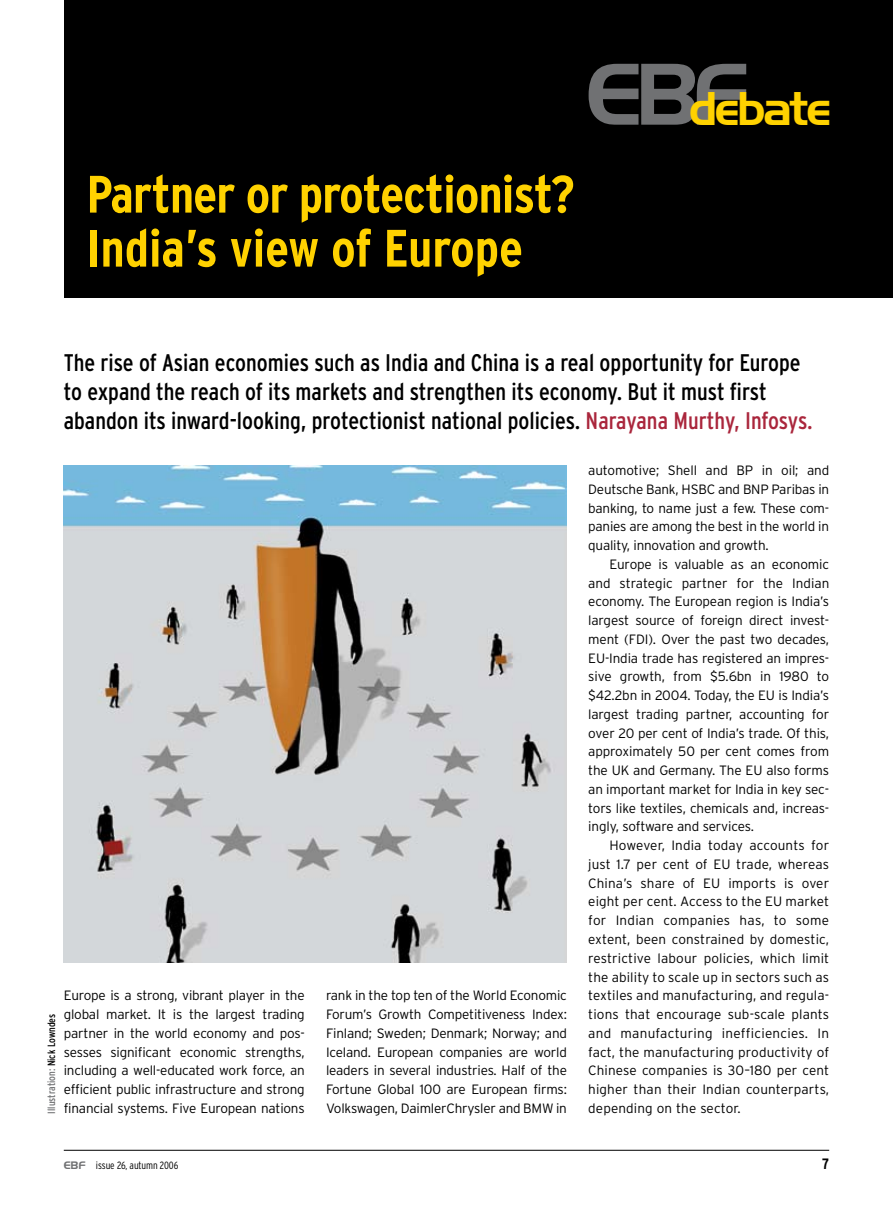
<style>
.page{position:relative;width:893px;height:1212px;background:#fff}
.page>*{position:absolute;margin:0;border:0;box-sizing:border-box;transform-origin:0 0}
.t1{font:700 condensed 52.5px/54px "Interstate";letter-spacing:-.015em;color:#ffd200}
.t2{font:45.9px "Handel Gothic BT";letter-spacing:-.05em;color:#ffd200}
.t3{font:condensed 24px/29.2px "Interstate";color:#000}
.t4{font:300 13.5px/18.8px "Interstate";letter-spacing:-.015em;color:#000;text-align:justify}
.t5{font:300 13.5px "Interstate";letter-spacing:.01em;color:#000}
.t6{font:condensed 10.5px "Interstate";color:#707173}
.t7{font:300 condensed 10.5px "Interstate";letter-spacing:-.01em;color:#000}
.s1{font-size:84.75px;color:#707173}
.s2{color:#aa263c}
.s3{color:#000}
.s4{font-family:"Handel Gothic BT";font-weight:400;font-stretch:normal;color:#707173}
</style>
<div class="page">
<div style="left:64px;top:0;width:829px;height:298px;background:#000"></div>
<img style="left:64px;top:465px;width:503px;height:498px">
<hr style="left:64px;top:1150px;width:765px;height:1px;background:#000">
<h2 class="t2" style="left:586px;top:80px;width:246px"><span class="s1">EBF</span>debate</h2>
<h1 class="t1" style="left:87px;top:167px;width:490px">Partner or protectionist?<br>India’s view of Europe</h1>
<p class="t3" style="left:64px;top:348px;width:750px">The rise of Asian economies such as India and China is a real opportunity for Europe to expand the reach of its markets and strengthen its economy. But it must first abandon its inward-looking, protectionist national policies. <span class="s2">Narayana Murthy, Infosys.</span></p>
<p class="t6" style="left:46px;top:1113px;width:101px;rotate:-90deg">Illustration: <span class="s3">Nick Lowndes</span></p>
<p class="t4" style="left:64px;top:986px;width:242px">Europe is a strong, vibrant player in the global market. It is the largest trading partner in the world economy and pos&shy;sesses significant economic strengths, including a well-educated work force, an efficient public infrastructure and strong financial systems. Five European nations</p>
<p class="t4" style="left:326px;top:986px;width:242px">rank in the top ten of the World Economic Forum’s Growth Competitiveness Index:<br>Finland; Sweden; Denmark; Norway; and Iceland. European companies are world leaders in several industries. Half of the Fortune Global 100 are European firms:<br>Volkswagen, DaimlerChrysler and BMW in</p>
<p class="t4" style="left:588px;top:461px;width:243px">automotive; Shell and BP in oil; and Deutsche Bank, HSBC and BNP Paribas in banking, to name just a few. These com&shy;panies are among the best in the world in quality, innovation and growth.</p>
<p class="t4" style="left:588px;top:555px;width:243px;text-indent:21px">Europe is valuable as an economic and strategic partner for the Indian economy. The European region is India’s largest source of foreign direct invest&shy;ment (FDI). Over the past two decades, EU-India trade has registered an impres&shy;sive growth, from $5.6bn in 1980 to $42.2bn in 2004. Today, the EU is India’s largest trading partner, accounting for over 20 per cent of India’s trade. Of this, approximately 50 per cent comes from the UK and Germany. The EU also forms an important market for India in key sec&shy;tors like textiles, chemicals and, increas&shy;ingly, software and services.</p>
<p class="t4" style="left:588px;top:836px;width:242px;text-indent:21px">However, India today accounts for just 1.7 per cent of EU trade, whereas China’s share of EU imports is over eight per cent. Access to the EU market for Indian companies has, to some extent, been constrained by domestic, restrictive labour policies, which limit the ability to scale up in sectors such as textiles and manufacturing, and regula&shy;tions that encourage sub-scale plants and manufacturing inefficiencies. In fact, the manufacturing productivity of Chinese companies is 30–180 per cent higher than their Indian counterparts,</p>
<p class="t5" style="left:588px;top:1100px;width:154px">depending on the sector.</p>
<p class="t7" style="left:64px;top:1159px;width:116px"><span class="s4">EBF</span> issue 26, autumn 2006</p>
</div>
